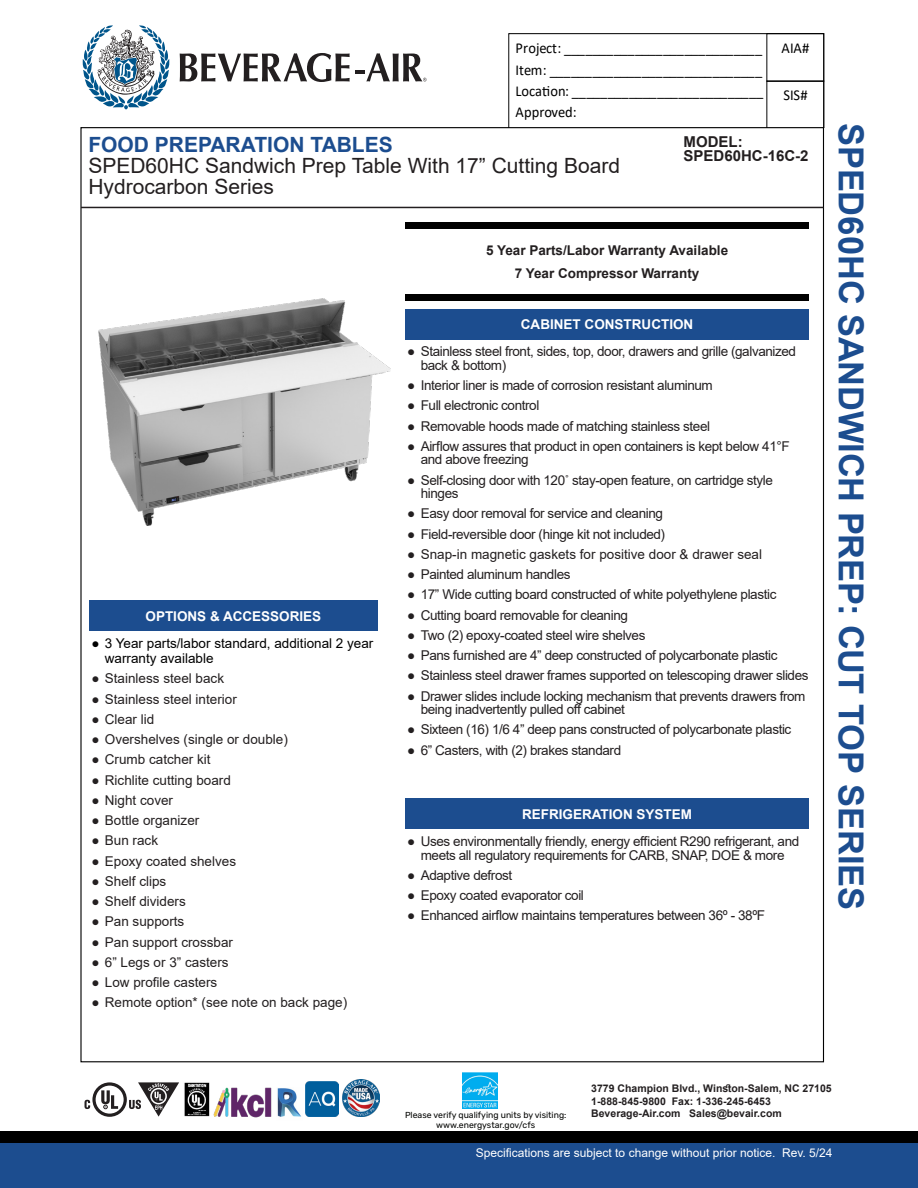
<style>
.page{position:relative;width:918px;height:1188px;background:#fff}
.page>*{position:absolute;margin:0;border:0;box-sizing:border-box;transform-origin:0 0}
.t1{font:700 34.5px "Arial";letter-spacing:-.005em;color:#1c4d8f}
.t2{font:21px/21px "Arial";color:#231f20}
.t3{font:15.15px/21.3px "Calibri";color:#000;text-align:justify;scale:.96 1}
.t4{font:700 15px "Arial";color:#231f20}
.t5{font:13.5px/13.5px "Arial";letter-spacing:-.03em;color:#231f20}
.t6{font:13.5px "Arial";color:#231f20}
.t7{font:13.5px/15px "Arial";color:#000}
.t8{font:700 13.5px "Arial";color:#fff}
.t9{font:700 13.5px "Arial";color:#231f20}
.t10{font:12px "Arial";color:#fff}
.t11{font:700 10.5px/12.6px "Arial";color:#231f20}
.Paragraph_Style_1{font:8.7px "Rubik";color:#040503}
.s1{font-weight:700;color:#1c4d8f}
</style>
<div class="page">
<svg style="left:83px;top:25px;width:86px;height:85px"></svg>
<svg style="left:180px;top:53px;width:246px;height:29px"></svg>
<img style="left:98px;top:298px;width:293px;height:228px">
<div style="left:405px;top:309px;width:404px;height:31px;background:#1c4d8f"></div>
<div style="left:405px;top:223px;width:404px;height:6px;background:#000"></div>
<div style="left:405px;top:294px;width:404px;height:7px;background:#000"></div>
<div style="left:405px;top:799px;width:404px;height:30px;background:#1c4d8f"></div>
<div style="left:89px;top:601px;width:288px;height:30px;background:#1c4d8f"></div>
<hr style="left:81px;top:207px;width:743px;height:1px;background:#231f20">
<svg style="left:508px;top:33px;width:316px;height:95px"></svg>
<div style="left:0;top:1131px;width:918px;height:22px;background:#000"></div>
<div style="left:0;top:1143px;width:918px;height:45px;background:#1c4d8f"></div>
<img style="left:342px;top:1079px;width:38px;height:38px">
<img style="left:214px;top:1087px;width:58px;height:31px">
<img style="left:277px;top:1088px;width:25px;height:29px">
<img style="left:305px;top:1082px;width:34px;height:35px">
<svg style="left:85px;top:1082px;width:94px;height:35px"></svg>
<img style="left:184px;top:1082px;width:26px;height:35px">
<img style="left:463px;top:1072px;width:35px;height:36px">
<p class="t3" style="left:516px;top:37px;width:260px">Project: ____________________________ Item: ______________________________ Location: ___________________________ Approved:</p>
<p class="t3" style="left:782px;top:37px;width:30px">AIA#</p>
<p class="t3" style="left:783px;top:84px;width:27px">SIS#</p>
<p class="t2" style="left:88px;top:134px;width:533px"><span class="s1">FOOD PREPARATION TABLES<br></span>SPED60HC Sandwich Prep Table With 17” Cutting Board<br>Hydrocarbon Series</p>
<p class="t4" style="left:684px;top:131px;width:61px">MODEL:</p>
<p class="t4" style="left:684px;top:145px;width:127px">SPED60HC-16C-2</p>
<p class="t9" style="left:486px;top:241px;width:244px">5 Year Parts/Labor Warranty Available</p>
<p class="t9" style="left:515px;top:263px;width:186px">7 Year Compressor Warranty</p>
<p class="t8" style="left:145px;top:606px;width:177px">OPTIONS &amp; ACCESSORIES</p>
<p class="t7" style="left:105px;top:636px;width:270px;text-indent:-14px">● 3 Year parts/labor standard, additional 2 year warranty available</p>
<p class="t6" style="left:91px;top:669px;width:134px">● Stainless steel back</p>
<p class="t6" style="left:91px;top:689px;width:147px">● Stainless steel interior</p>
<p class="t6" style="left:91px;top:710px;width:65px">● Clear lid</p>
<p class="t6" style="left:91px;top:730px;width:198px">● Overshelves (single or double)</p>
<p class="t6" style="left:91px;top:750px;width:121px">● Crumb catcher kit</p>
<p class="t6" style="left:91px;top:770px;width:141px">● Richlite cutting board</p>
<p class="t6" style="left:91px;top:791px;width:83px">● Night cover</p>
<p class="t6" style="left:91px;top:811px;width:110px">● Bottle organizer</p>
<p class="t5" style="left:91px;top:834px;width:68px">● Bun rack</p>
<p class="t6" style="left:91px;top:851px;width:146px">● Epoxy coated shelves</p>
<p class="t6" style="left:91px;top:872px;width:77px">● Shelf clips</p>
<p class="t6" style="left:91px;top:892px;width:96px">● Shelf dividers</p>
<p class="t6" style="left:91px;top:912px;width:95px">● Pan supports</p>
<p class="t6" style="left:91px;top:932px;width:143px">● Pan support crossbar</p>
<p class="t6" style="left:91px;top:953px;width:139px">● 6” Legs or 3” casters</p>
<p class="t6" style="left:91px;top:973px;width:128px">● Low profile casters</p>
<p class="t6" style="left:91px;top:993px;width:257px">● Remote option* (see note on back page)</p>
<p class="t8" style="left:521px;top:315px;width:174px">CABINET CONSTRUCTION</p>
<p class="t5" style="left:421px;top:345px;width:377px;text-indent:-14px">● Stainless steel front, sides, top, door, drawers and grille (galvanized back &amp; bottom)</p>
<p class="t5" style="left:407px;top:379px;width:307px">● Interior liner is made of corrosion resistant aluminum</p>
<p class="t5" style="left:407px;top:399px;width:134px">● Full electronic control</p>
<p class="t5" style="left:407px;top:419px;width:304px">● Removable hoods made of matching stainless steel</p>
<p class="t5" style="left:421px;top:439px;width:370px;text-indent:-14px">● Airflow assures that product in open containers is kept below 41°F and above freezing</p>
<p class="t5" style="left:421px;top:473px;width:354px;text-indent:-14px">● Self-closing door with 120˚ stay-open feature, on cartridge style hinges</p>
<p class="t5" style="left:407px;top:507px;width:257px">● Easy door removal for service and cleaning</p>
<p class="t5" style="left:407px;top:527px;width:259px">● Field-reversible door (hinge kit not included)</p>
<p class="t6" style="left:407px;top:545px;width:356px">● Snap-in magnetic gaskets for positive door &amp; drawer seal</p>
<p class="t5" style="left:407px;top:568px;width:165px">● Painted aluminum handles</p>
<p class="t5" style="left:407px;top:588px;width:371px">● 17” Wide cutting board constructed of white polyethylene plastic</p>
<p class="t5" style="left:407px;top:608px;width:222px">● Cutting board removable for cleaning</p>
<p class="t5" style="left:407px;top:628px;width:240px">● Two (2) epoxy-coated steel wire shelves</p>
<p class="t5" style="left:407px;top:649px;width:372px">● Pans furnished are 4” deep constructed of polycarbonate plastic</p>
<p class="t5" style="left:407px;top:669px;width:403px">● Stainless steel drawer frames supported on telescoping drawer slides</p>
<p class="t5" style="left:421px;top:689px;width:386px;text-indent:-14px">● Drawer slides include locking mechanism that prevents drawers from being inadvertently pulled off cabinet</p>
<p class="t5" style="left:407px;top:723px;width:386px">● Sixteen (16) 1/6 4” deep pans constructed of polycarbonate plastic</p>
<p class="t5" style="left:407px;top:743px;width:215px">● 6” Casters, with (2) brakes standard</p>
<p class="t8" style="left:522px;top:804px;width:172px">REFRIGERATION SYSTEM</p>
<p class="t5" style="left:407px;top:834px;width:394px;text-align:center">● Uses environmentally friendly, energy efficient R290 refrigerant, and meets all regulatory requirements for CARB, SNAP, DOE &amp; more</p>
<p class="t5" style="left:407px;top:868px;width:106px">● Adaptive defrost</p>
<p class="t5" style="left:407px;top:888px;width:178px">● Epoxy coated evaporator coil</p>
<p class="t5" style="left:407px;top:909px;width:359px">● Enhanced airflow maintains temperatures between 36º - 38ºF</p>
<p class="t1" style="left:875px;top:123px;width:788px;rotate:90deg">SPED60HC SANDWICH PREP: CUT TOP SERIES</p>
<p class="t11" style="left:591px;top:1082px;width:242px">3779 Champion Blvd., Winston-Salem, NC 27105<br>1-888-845-9800 Fax: 1-336-245-6453</p>
<p class="Paragraph_Style_1" style="left:405px;top:1110px;width:163px">Please verify qualifying units by visiting:</p>
<p class="t11" style="left:591px;top:1108px;width:192px">Beverage-Air.com Sales@bevair.com</p>
<p class="Paragraph_Style_1" style="left:436px;top:1120px;width:100px">www.energystar.gov/cfs</p>
<p class="t10" style="left:476px;top:1145px;width:358px">Specifications are subject to change without prior notice. Rev. 5/24</p>
</div>
